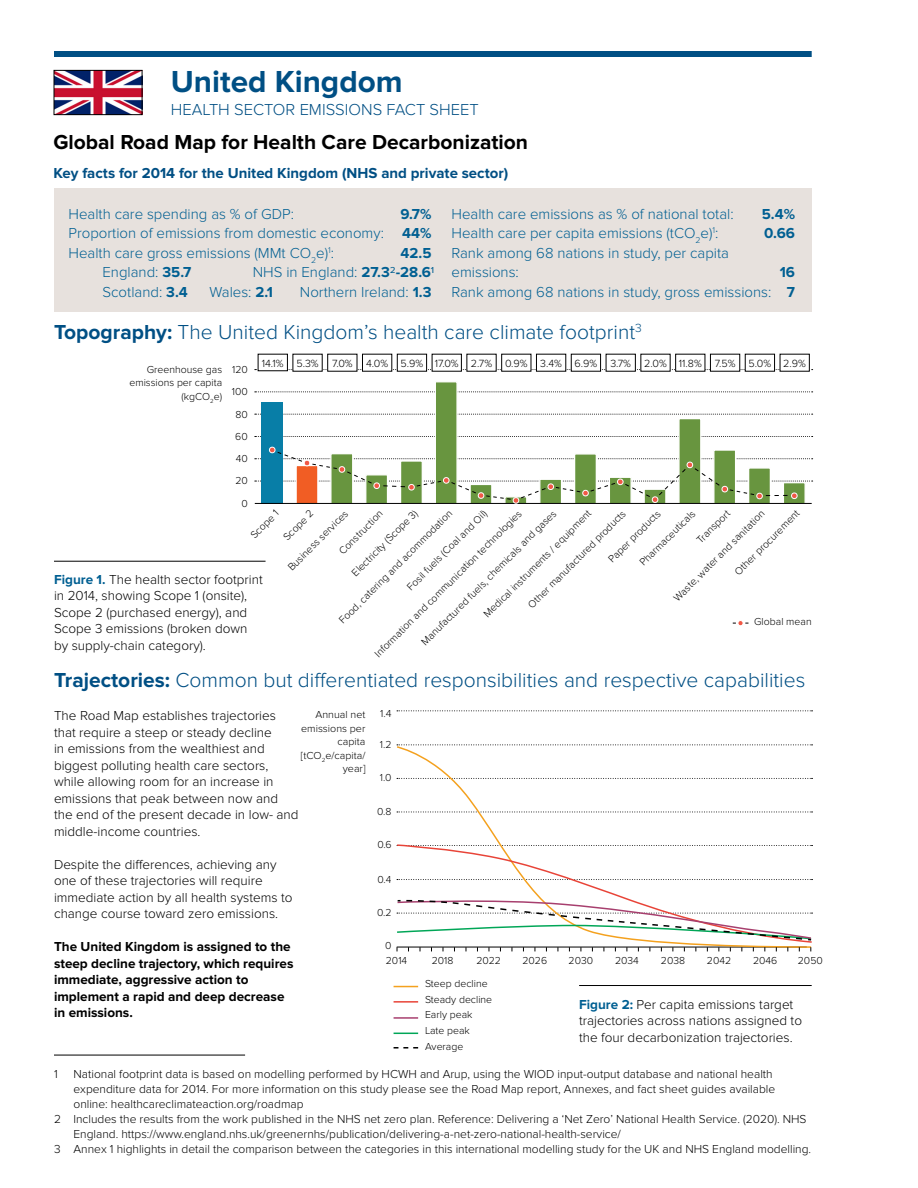
<style>
.page{position:relative;width:918px;height:1188px;background:#fff}
.page>*{position:absolute;margin:0;border:0;box-sizing:border-box;transform-origin:0 0}
.t1{font:700 31.5px "Proxima Nova";color:#004f84}
.t2{font:300 21px "Proxima Nova";color:#004f84}
.t3{font:700 21px "Proxima Nova";color:#000}
.t4{font:300 16.5px "Proxima Nova";color:#004f84}
.t5{font:300 15px/19.5px "Proxima Nova";color:#005f92;text-align:justify}
.t6{font:700 15px "Proxima Nova";color:#004f84}
.t7{font:700 15px "Proxima Nova";color:#005f92}
.t8{font:300 13.5px/16.5px "Proxima Nova";color:#000}
.t9{font:700 13.5px/16.5px "Proxima Nova";color:#000}
.t10{font:300 12px "Proxima Nova";color:#000}
.t11{font:300 10.8px "Proxima Nova";color:#000}
.t12{font:300 10.5px/22.2px "Proxima Nova";color:#000;text-align:center}
.s1{font-weight:700}
.s2{font-weight:400}
.s3{font-weight:700;color:#005f92}
</style>
<div class="page">
<img style="left:56px;top:72px;width:84px;height:41px">
<div style="left:54px;top:70px;width:88px;height:45px;border:1px solid #000"></div>
<div style="left:54px;top:51px;width:758px;height:6px;background:#004f84"></div>
<hr style="left:54px;top:1055px;width:191px;height:1px;background:#000">
<hr style="left:579px;top:985px;width:233px;height:1px;background:#000">
<svg style="left:733px;top:620px;width:15px;height:6px"></svg>
<div style="left:54px;top:188px;width:758px;height:124px;background:#e7e1dd"></div>
<svg style="left:394px;top:1047px;width:24px;height:2px"></svg>
<hr style="left:394px;top:1017px;width:24px;height:2px;background:#a73f6e">
<svg style="left:394px;top:1033px;width:24px;height:1px"></svg>
<hr style="left:394px;top:1001px;width:24px;height:2px;background:#e84438">
<svg style="left:394px;top:986px;width:24px;height:1px"></svg>
<svg style="left:397px;top:710px;width:416px;height:1px"></svg>
<svg style="left:396px;top:745px;width:417px;height:99px"></svg>
<svg style="left:396px;top:844px;width:417px;height:107px"></svg>
<svg style="left:255px;top:369px;width:558px;height:1px"></svg>
<svg style="left:255px;top:392px;width:558px;height:1px"></svg>
<svg style="left:255px;top:414px;width:558px;height:1px"></svg>
<svg style="left:255px;top:436px;width:558px;height:1px"></svg>
<div style="left:261px;top:403px;width:22px;height:101px;background:#087ea7"></div>
<svg style="left:330px;top:382px;width:476px;height:65px"></svg>
<svg style="left:255px;top:447px;width:558px;height:57px"></svg>
<hr style="left:54px;top:561px;width:212px;height:1px;background:#000">
<div style="left:397px;top:354px;width:30px;height:17px;border:1px solid #000"></div>
<h1 class="t1" style="left:171px;top:67px;width:234px">United Kingdom</h1>
<p class="t4" style="left:171px;top:100px;width:309px">HEALTH SECTOR EMISSIONS FACT SHEET</p>
<h2 class="t3" style="left:53px;top:132px;width:476px">Global Road Map for Health Care Decarbonization</h2>
<p class="t6" style="left:53px;top:166px;width:456px">Key facts for 2014 for the United Kingdom (NHS and private sector)</p>
<p class="t5" style="left:69px;top:204px;width:227px">Health care spending as % of GDP:</p>
<p class="t5" style="left:69px;top:204px;width:365px;text-indent:332px"><span class="s1">9.7% </span>Proportion of emissions from domestic economy: <span class="s1">44% </span>Health care gross emissions (MMt CO<sub>2</sub>e)<sup>1</sup>:</p>
<p class="t7" style="left:401px;top:246px;width:32px">42.5</p>
<p class="t5" style="left:103px;top:263px;width:90px">England: <span class="s1">35.7</span></p>
<p class="t5" style="left:253px;top:263px;width:183px">NHS in England: <span class="s1">27.3</span><span class="s2">2</span><span class="s1">-28.6</span><span class="s2">1</span></p>
<p class="t5" style="left:103px;top:282px;width:87px">Scotland: <span class="s1">3.4</span></p>
<p class="t5" style="left:210px;top:282px;width:65px">Wales: <span class="s1">2.1</span></p>
<p class="t5" style="left:300px;top:282px;width:133px">Northern Ireland: <span class="s1">1.3</span></p>
<p class="t5" style="left:452px;top:204px;width:284px">Health care emissions as % of national total:</p>
<p class="t7" style="left:762px;top:207px;width:35px">5.4%</p>
<p class="t5" style="left:452px;top:224px;width:268px">Health care per capita emissions (tCO<sub>2</sub>e)<sup>1</sup>:</p>
<p class="t7" style="left:764px;top:226px;width:32px">0.66</p>
<p class="t5" style="left:452px;top:243px;width:279px">Rank among 68 nations in study, per capita emissions:</p>
<p class="t5" style="left:452px;top:263px;width:345px;text-align:right"><span class="s1">16<br></span>Rank among 68 nations in study, gross emissions: <span class="s1">7</span></p>
<h2 class="t2" style="left:54px;top:320px;width:589px"><span class="s1">Topography:</span> The United Kingdom’s health care climate footprint<sup>3</sup></h2>
<p class="t12" style="left:147px;top:358px;width:103px">Greenhouse gas 120</p>
<p class="t12" style="left:129px;top:372px;width:94px">emissions per capita</p>
<p class="t12" style="left:182px;top:385px;width:68px">(kgCO<sub>2</sub>e) 100</p>
<p class="t12" style="left:235px;top:403px;width:14px">80<br>60<br>40<br>20<br>0</p>
<p class="t11" style="left:262px;top:357px;width:546px">14.1% 5.3% 7.0% 4.0% 5.9% 17.0% 2.7% 0.9% 3.4% 6.9% 3.7% 2.0% 11.8% 7.5% 5.0% 2.9%</p>
<p class="t12" style="left:346px;top:566px;width:90px;rotate:-45deg">Electricity (Scope 3)</p>
<p class="t12" style="left:401px;top:581px;width:110px;rotate:-45deg">Fosil fuels (Coal and Oil)</p>
<p class="t12" style="left:691px;top:534px;width:44px;rotate:-45deg">Transport</p>
<p class="t12" style="left:478px;top:608px;width:149px;rotate:-45deg">Medical instruments / equipment</p>
<p class="t12" style="left:729px;top:565px;width:88px;rotate:-45deg">Other procurement</p>
<p class="t12" style="left:244px;top:529px;width:37px;rotate:-45deg">Scope 1</p>
<p class="t12" style="left:277px;top:531px;width:40px;rotate:-45deg">Scope 2</p>
<p class="t12" style="left:369px;top:648px;width:205px;rotate:-45deg">Information and communication technologies</p>
<p class="t12" style="left:522px;top:598px;width:135px;rotate:-45deg">Other manufactured products</p>
<p class="t12" style="left:602px;top:553px;width:71px;rotate:-45deg">Paper products</p>
<p class="t12" style="left:634px;top:556px;width:75px;rotate:-45deg">Pharmaceuticals</p>
<p class="t12" style="left:282px;top:561px;width:82px;rotate:-45deg">Business services</p>
<p class="t12" style="left:415px;top:636px;width:188px;rotate:-45deg">Manufactured fuels, chemicals and gases</p>
<p class="t12" style="left:333px;top:545px;width:59px;rotate:-45deg">Construction</p>
<p class="t12" style="left:333px;top:614px;width:157px;rotate:-45deg">Food, catering and acommodation</p>
<p class="t12" style="left:668px;top:592px;width:125px;rotate:-45deg">Waste, water and sanitation</p>
<p class="t8" style="left:54px;top:571px;width:210px"><span class="s3">Figure 1.</span> The health sector footprint in 2014, showing Scope 1 (onsite),<br>Scope 2 (purchased energy), and<br>Scope 3 emissions (broken down by supply-chain category).</p>
<p class="t12" style="left:754px;top:611px;width:59px">Global mean</p>
<h2 class="t2" style="left:54px;top:668px;width:753px"><span class="s1">Trajectories:</span> Common but differentiated responsibilities and respective capabilities</h2>
<p class="t12" style="left:301px;top:708px;width:66px;line-height:13.5px;text-align:right">Annual net emissions per capita [tCO<sub>2</sub>e/capita/ year]</p>
<p class="t8" style="left:54px;top:708px;width:246px">The Road Map establishes trajectories that require a steep or steady decline<br>in emissions from the wealthiest and biggest polluting health care sectors, while allowing room for an increase in emissions that peak between now and the end of the present decade in low- and middle-income countries.</p>
<p class="t8" style="left:54px;top:856px;width:240px">Despite the differences, achieving any one of these trajectories will require immediate action by all health systems to change course toward zero emissions.</p>
<p class="t9" style="left:54px;top:939px;width:241px">The United Kingdom is assigned to the steep decline trajectory, which requires immediate, aggressive action to implement a rapid and deep decrease in emissions.</p>
<p class="t12" style="left:380px;top:703px;width:13px">1.4</p>
<p class="t12" style="left:380px;top:734px;width:13px">1.2</p>
<p class="t12" style="left:380px;top:766px;width:13px">1.0</p>
<p class="t12" style="left:377px;top:801px;width:16px">0.8</p>
<p class="t12" style="left:377px;top:833px;width:16px">0.6</p>
<p class="t12" style="left:378px;top:868px;width:15px">0.4</p>
<p class="t12" style="left:377px;top:902px;width:16px">0.2</p>
<p class="t12" style="left:385px;top:935px;width:8px">0</p>
<p class="t12" style="left:386px;top:950px;width:23px">2014</p>
<p class="t12" style="left:432px;top:950px;width:23px">2018</p>
<p class="t12" style="left:476px;top:950px;width:26px">2022</p>
<p class="t12" style="left:522px;top:950px;width:26px">2026</p>
<p class="t12" style="left:569px;top:950px;width:26px">2030</p>
<p class="t12" style="left:615px;top:950px;width:25px">2034</p>
<p class="t12" style="left:661px;top:950px;width:26px">2038</p>
<p class="t12" style="left:707px;top:950px;width:26px">2042</p>
<p class="t12" style="left:798px;top:950px;width:26px">2050</p>
<p class="t12" style="left:753px;top:950px;width:26px">2046</p>
<p class="t12" style="left:425px;top:976px;width:69px;line-height:15.6px;text-align:left">Steep decline<br>Steady decline<br>Early peak<br>Late peak<br>Average</p>
<p class="t8" style="left:579px;top:996px;width:224px"><span class="s3">Figure 2:</span> Per capita emissions target trajectories across nations assigned to the four decarbonization trajectories.</p>
<p class="t10" style="left:54px;top:1067px;width:5px">1</p>
<p class="t10" style="left:74px;top:1067px;width:701px">National footprint data is based on modelling performed by HCWH and Arup, using the WIOD input-output database and national health</p>
<p class="t10" style="left:74px;top:1082px;width:703px">expenditure data for 2014. For more information on this study please see the Road Map report, Annexes, and fact sheet guides available</p>
<p class="t10" style="left:74px;top:1097px;width:232px">online: healthcareclimateaction.org/roadmap</p>
<p class="t10" style="left:54px;top:1112px;width:754px">2 Includes the results from the work published in the NHS net zero plan. Reference: Delivering a ‘Net Zero’ National Health Service. (2020). NHS</p>
<p class="t10" style="left:74px;top:1127px;width:549px">England. https://www.england.nhs.uk/greenernhs/publication/delivering-a-net-zero-national-health-service/</p>
<p class="t10" style="left:54px;top:1142px;width:759px">3 Annex 1 highlights in detail the comparison between the categories in this international modelling study for the UK and NHS England modelling.</p>
</div>
